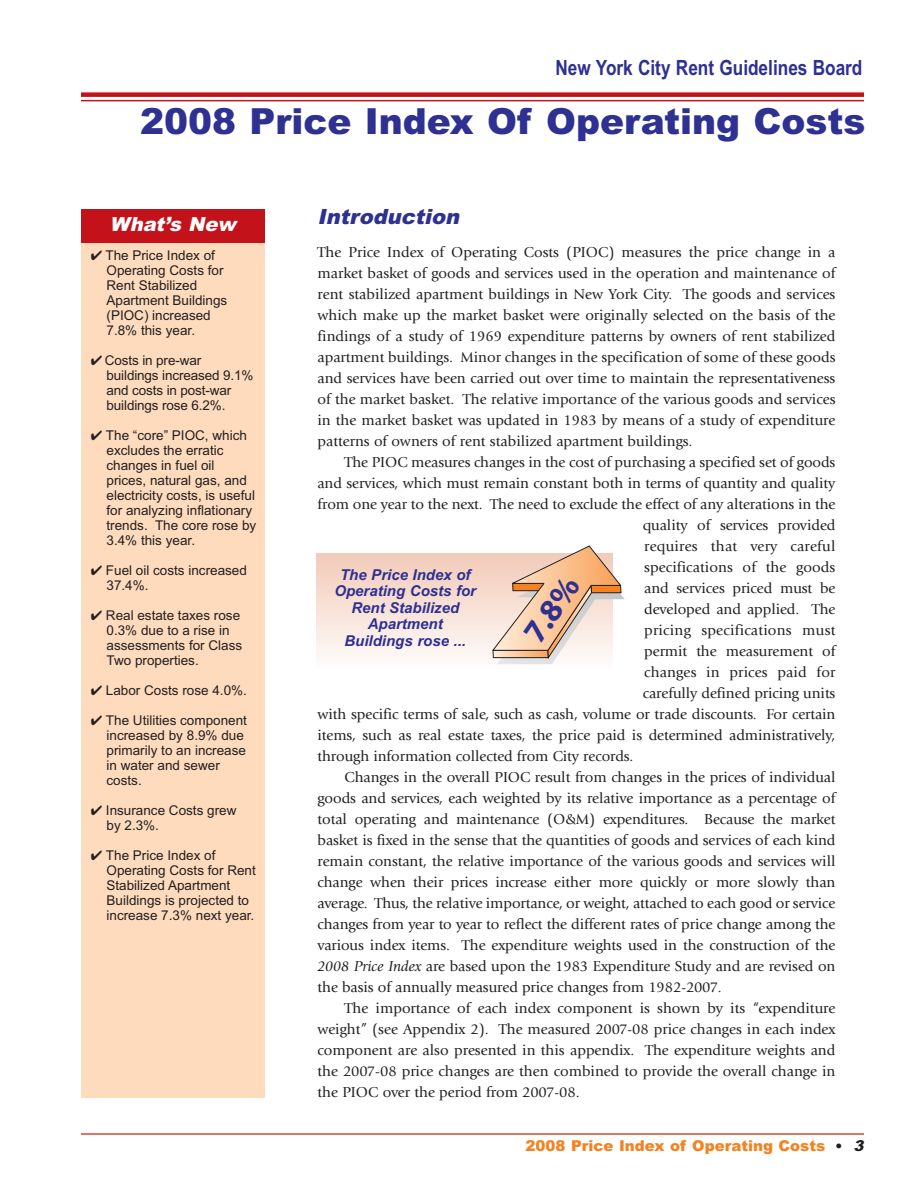
<style>
.page{position:relative;width:918px;height:1188px;background:#fff}
.page>*{position:absolute;margin:0;border:0;box-sizing:border-box;transform-origin:0 0}
.t1{font:900 36px "Arial";color:#2e3092}
.t2{font:700 32.55px "Myriad";color:#2e3092}
.t3{font:700 21px "Arial Narrow";color:#2e3092}
.t4{font:italic 900 21px "Arial";color:#2e3092}
.t5{font:italic 900 19.5px "Arial";color:#fff}
.t6{font:15px/21px "Giovanni";letter-spacing:-.005em;color:#231f20;text-align:justify}
.t7{font:italic 700 15px/16.5px "Arial";color:#2e3092;text-align:center}
.t8{font:15px "Giovanni";letter-spacing:.015em;color:#231f20}
.t9{font:900 15px "Arial";color:#f58220}
.t10{font:13.5px/15px "Arial";color:#231f20}
.s1{font-style:italic}
.s2{font-family:"Gill Sans";font-weight:700;color:#231f20}
.s3{font-style:italic;color:#231f20}
</style>
<div class="page">
<div style="left:81px;top:241px;width:184px;height:857px;background:#fddbbc"></div>
<div style="left:317px;top:554px;width:296px;height:114px;background:linear-gradient(to bottom,#f3cab8,#fefcfa)"></div>
<svg style="left:493px;top:546px;width:131px;height:118px"></svg>
<div style="left:81px;top:209px;width:184px;height:34px;background:#c4121a"></div>
<hr style="left:81px;top:1133px;width:783px;height:2px;background:#ce4c34">
<div style="left:81px;top:92px;width:783px;height:5px;background:#c4121a"></div>
<hr style="left:81px;top:100px;width:783px;height:1px;background:#c4121a">
<h3 class="t3" style="left:555px;top:56px;width:309px">New York City Rent Guidelines Board</h3>
<h1 class="t1" style="left:140px;top:100px;width:727px">2008 Price Index Of Operating Costs</h1>
<h3 class="t5" style="left:110px;top:213px;width:132px">What’s New</h3>
<p class="t10" style="left:107px;top:248px;width:122px;text-indent:-16px">✔ The Price Index of<br>Operating Costs for<br>Rent Stabilized<br>Apartment Buildings (PIOC) increased<br>7.8% this year.</p>
<p class="t10" style="left:107px;top:353px;width:148px;text-indent:-16px">✔ Costs in pre-war buildings increased 9.1% and costs in post-war buildings rose 6.2%.</p>
<p class="t10" style="left:107px;top:428px;width:151px;text-indent:-16px">✔ The “core” PIOC, which excludes the erratic changes in fuel oil prices, natural gas, and electricity costs, is useful for analyzing inflationary trends. The core rose by<br>3.4% this year.</p>
<p class="t10" style="left:107px;top:563px;width:142px;text-indent:-16px">✔ Fuel oil costs increased<br>37.4%.</p>
<p class="t10" style="left:107px;top:608px;width:137px;text-indent:-16px">✔ Real estate taxes rose<br>0.3% due to a rise in assessments for Class<br>Two properties.</p>
<p class="t10" style="left:91px;top:683px;width:158px">✔ Labor Costs rose 4.0%.</p>
<p class="t10" style="left:107px;top:713px;width:142px;text-indent:-16px">✔ The Utilities component increased by 8.9% due primarily to an increase in water and sewer costs.</p>
<p class="t10" style="left:107px;top:803px;width:131px;text-indent:-16px">✔ Insurance Costs grew by 2.3%.</p>
<p class="t10" style="left:107px;top:848px;width:151px;text-indent:-16px">✔ The Price Index of<br>Operating Costs for Rent<br>Stabilized Apartment<br>Buildings is projected to increase 7.3% next year.</p>
<h3 class="t4" style="left:318px;top:205px;width:148px">Introduction</h3>
<p class="t6" style="left:318px;top:243px;width:519px">The Price Index of Operating Costs (PIOC) measures the price change in a market basket of goods and services used in the operation and maintenance of rent stabilized apartment buildings in New York City. The goods and services which make up the market basket were originally selected on the basis of the findings of a study of 1969 expenditure patterns by owners of rent stabilized apartment buildings. Minor changes in the specification of some of these goods and services have been carried out over time to maintain the representativeness of the market basket. The relative importance of the various goods and services in the market basket was updated in 1983 by means of a study of expenditure patterns of owners of rent stabilized apartment buildings.</p>
<p class="t6" style="left:345px;top:453px;width:492px">The PIOC measures changes in the cost of purchasing a specified set of goods</p>
<p class="t6" style="left:318px;top:474px;width:519px">and services, which must remain constant both in terms of quantity and quality</p>
<p class="t6" style="left:318px;top:495px;width:519px">from one year to the next. The need to exclude the effect of any alterations in the</p>
<p class="t6" style="left:643px;top:516px;width:194px">quality of services provided</p>
<p class="t8" style="left:644px;top:541px;width:193px">requires that very careful</p>
<p class="t6" style="left:644px;top:558px;width:193px">specifications of the goods</p>
<p class="t6" style="left:644px;top:579px;width:193px">and services priced must be</p>
<p class="t6" style="left:644px;top:600px;width:193px">developed and applied. The</p>
<p class="t8" style="left:644px;top:625px;width:193px">pricing specifications must</p>
<p class="t6" style="left:644px;top:642px;width:193px">permit the measurement of</p>
<p class="t6" style="left:644px;top:663px;width:193px">changes in prices paid for</p>
<p class="t6" style="left:643px;top:684px;width:194px">carefully defined pricing units</p>
<p class="t6" style="left:318px;top:705px;width:519px">with specific terms of sale, such as cash, volume or trade discounts. For certain</p>
<p class="t6" style="left:318px;top:726px;width:519px">items, such as real estate taxes, the price paid is determined administratively,</p>
<p class="t6" style="left:318px;top:747px;width:317px">through information collected from City records.</p>
<p class="t6" style="left:345px;top:768px;width:492px">Changes in the overall PIOC result from changes in the prices of individual</p>
<p class="t6" style="left:318px;top:789px;width:519px">goods and services, each weighted by its relative importance as a percentage of</p>
<p class="t6" style="left:318px;top:810px;width:519px">total operating and maintenance (O&amp;M) expenditures. Because the market</p>
<p class="t6" style="left:318px;top:831px;width:519px">basket is fixed in the sense that the quantities of goods and services of each kind</p>
<p class="t6" style="left:318px;top:852px;width:519px">remain constant, the relative importance of the various goods and services will</p>
<p class="t6" style="left:318px;top:873px;width:519px">change when their prices increase either more quickly or more slowly than</p>
<p class="t6" style="left:318px;top:894px;width:519px">average. Thus, the relative importance, or weight, attached to each good or service</p>
<p class="t6" style="left:318px;top:915px;width:519px">changes from year to year to reflect the different rates of price change among the</p>
<p class="t6" style="left:318px;top:936px;width:519px">various index items. The expenditure weights used in the construction of the</p>
<p class="t6" style="left:318px;top:957px;width:519px"><span class="s1">2008 Price Index</span> are based upon the 1983 Expenditure Study and are revised on</p>
<p class="t6" style="left:318px;top:978px;width:406px">the basis of annually measured price changes from 1982-2007.</p>
<p class="t6" style="left:345px;top:999px;width:492px">The importance of each index component is shown by its “expenditure</p>
<p class="t6" style="left:318px;top:1020px;width:519px">weight” (see Appendix 2). The measured 2007-08 price changes in each index</p>
<p class="t6" style="left:318px;top:1041px;width:519px">component are also presented in this appendix. The expenditure weights and</p>
<p class="t6" style="left:318px;top:1062px;width:519px">the 2007-08 price changes are then combined to provide the overall change in</p>
<p class="t6" style="left:318px;top:1083px;width:264px">the PIOC over the period from 2007-08.</p>
<p class="t7" style="left:334px;top:566px;width:143px">The Price Index of<br>Operating Costs for<br>Rent Stabilized<br>Apartment<br>Buildings rose ...</p>
<h2 class="t2" style="left:521px;top:632px;width:62px;rotate:-55deg">7.8%</h2>
<p class="t9" style="left:526px;top:1137px;width:343px">2008 Price Index of Operating Costs <span class="s2">•</span> <span class="s3">3</span></p>
</div>
